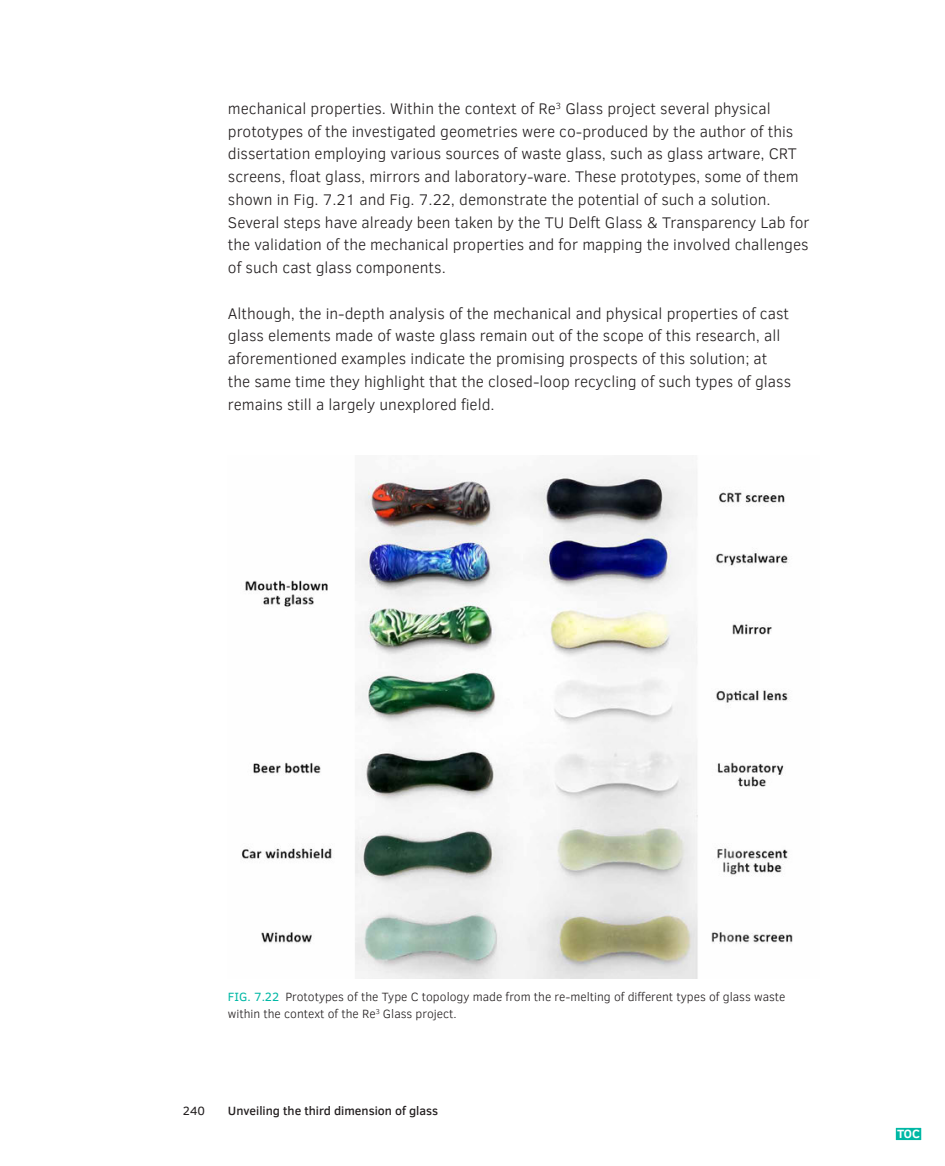
<style>
.page{position:relative;width:945px;height:1166px;background:#fff}
.page>*{position:absolute;margin:0;border:0;box-sizing:border-box;transform-origin:0 0}
.BODY_Normal{font:300 15.75px/22.8px "Clear Sans";color:#231f20}
.t1{font:300 12.25px/17.2px "Clear Sans";color:#231f20}
.t2{font:500 12.25px "Clear Sans";color:#231f20}
.t3{font:12.25px "Clear Sans";color:#231f20}
.t4{font:700 12.25px "Clear Sans";color:#fff}
.s1{font-weight:400;color:#00b8a5}
</style>
<div class="page">
<img style="left:241px;top:464px;width:552px;height:514px">
<div style="left:895px;top:1127px;width:27px;height:13px;background:#00b8a5;border:1px solid #fff"></div>
<p class="BODY_Normal" style="left:228px;top:97px;width:583px">mechanical properties. Within the context of Re<sup>3</sup> Glass project several physical prototypes of the investigated geometries were co-produced by the author of this dissertation employing various sources of waste glass, such as glass artware, CRT screens, float glass, mirrors and laboratory-ware. These prototypes, some of them shown in Fig. 7.21 and Fig. 7.22, demonstrate the potential of such a solution.<br>Several steps have already been taken by the TU Delft Glass &amp; Transparency Lab for the validation of the mechanical properties and for mapping the involved challenges of such cast glass components.</p>
<p class="BODY_Normal" style="left:228px;top:302px;width:565px">Although, the in-depth analysis of the mechanical and physical properties of cast glass elements made of waste glass remain out of the scope of this research, all aforementioned examples indicate the promising prospects of this solution; at the same time they highlight that the closed-loop recycling of such types of glass remains still a largely unexplored field.</p>
<p class="t1" style="left:228px;top:988px;width:559px"><span class="s1">FIG. 7.22</span> Prototypes of the Type C topology made from the re-melting of different types of glass waste within the context of the Re<sup>3</sup> Glass project.</p>
<p class="t3" style="left:183px;top:1102px;width:24px">240</p>
<p class="t2" style="left:228px;top:1102px;width:212px">Unveiling the third dimension of glass</p>
<p class="t4" style="left:897px;top:1124px;width:25px">TOC</p>
</div>
